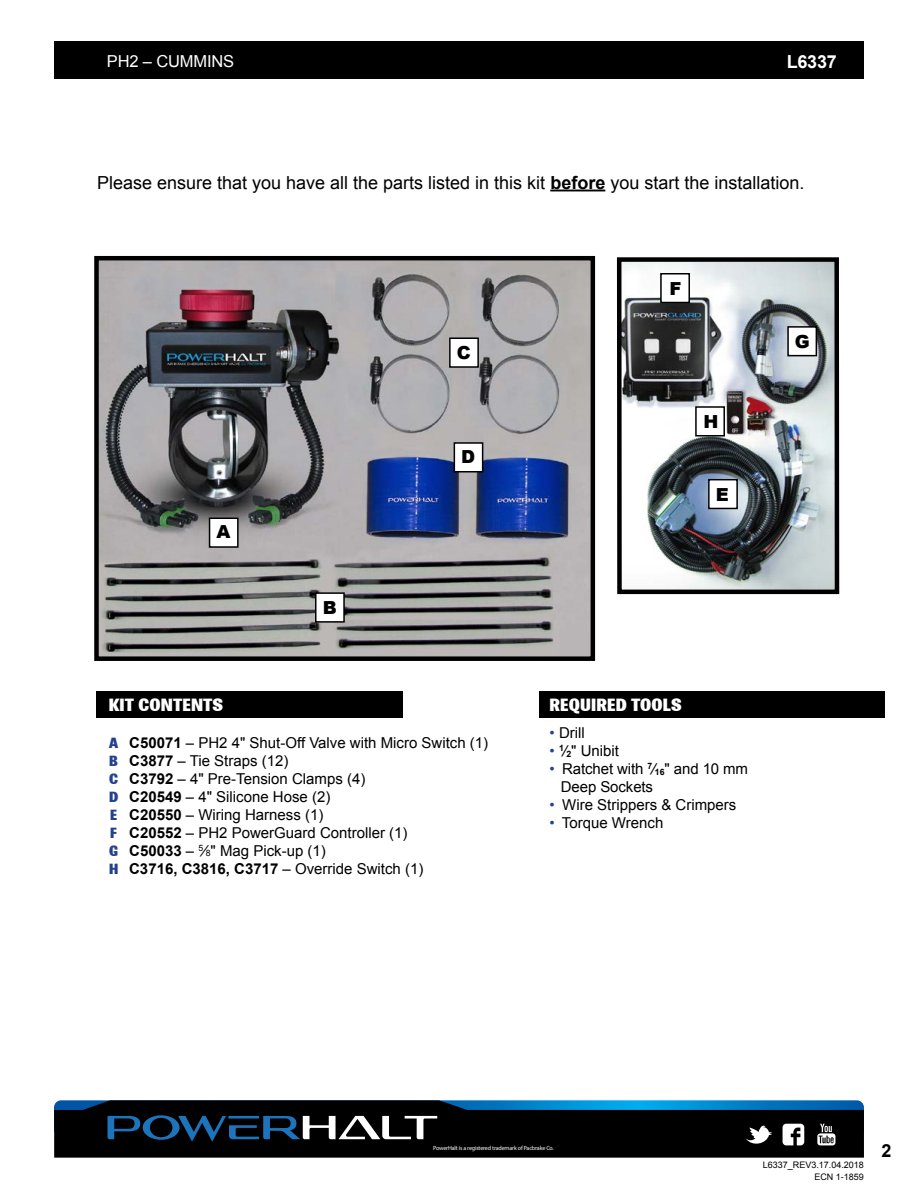
<style>
.page{position:relative;width:918px;height:1188px;background:#fff}
.page>*{position:absolute;margin:0;border:0;box-sizing:border-box;transform-origin:0 0}
.t1{font:18px "Arial";color:#000}
.t2{font:800 18px "Brown";letter-spacing:.01em;color:#fff}
.t3{font:900 18px "Arial";color:#000}
.t4{font:700 18px "Arial";letter-spacing:-.01em;color:#fff}
.t5{font:700 18px "Arial";color:#000}
.t6{font:16.5px "Arial";letter-spacing:-.01em;color:#fff}
.t7{font:15px/18px "Arial";color:#000}
.t8{font:800 15px/18px "Brown";color:#25408f;text-align:justify}
.t9{font:9px/12px "Arial";color:#000;text-align:right}
.t10{font:italic 300 6px "Brown";letter-spacing:-.025em;color:#fff}
.s1{font-weight:700}
.s2{font-size:8.7px}
.s3{color:#25408f}
.s4{font-weight:700;font-size:8.7px}
</style>
<div class="page">
<svg style="left:54px;top:1147px;width:810px;height:11px;background:#080808"></svg>
<div style="left:54px;top:41px;width:810px;height:38px;background:#000"></div>
<svg style="left:54px;top:1100px;width:810px;height:47px;background:#11242f"></svg>
<div style="left:539px;top:691px;width:345px;height:26px;background:#000"></div>
<div style="left:96px;top:692px;width:307px;height:26px;background:#000"></div>
<hr style="left:550px;top:190px;width:55px;height:1px;background:#000">
<img style="left:622px;top:262px;width:212px;height:327px">
<div style="left:617px;top:257px;width:222px;height:337px;border:4px solid #000"></div>
<img style="left:99px;top:261px;width:491px;height:395px">
<div style="left:94px;top:256px;width:501px;height:405px;border:4px solid #000"></div>
<div style="left:661px;top:274px;width:28px;height:29px;background:#fff"></div>
<div style="left:660px;top:273px;width:30px;height:30px;border:2px solid #000"></div>
<div style="left:709px;top:480px;width:28px;height:28px;background:#fff"></div>
<div style="left:708px;top:479px;width:30px;height:30px;border:2px solid #000"></div>
<div style="left:788px;top:327px;width:28px;height:29px;background:#fff"></div>
<div style="left:787px;top:326px;width:30px;height:30px;border:2px solid #000"></div>
<div style="left:696px;top:407px;width:28px;height:29px;background:#fff"></div>
<div style="left:695px;top:406px;width:30px;height:30px;border:2px solid #000"></div>
<div style="left:454px;top:443px;width:29px;height:29px;background:#fff"></div>
<div style="left:454px;top:442px;width:29px;height:30px;border:2px solid #000"></div>
<div style="left:450px;top:338px;width:28px;height:29px;background:#fff"></div>
<div style="left:449px;top:338px;width:30px;height:30px;border:2px solid #000"></div>
<div style="left:210px;top:518px;width:28px;height:29px;background:#fff"></div>
<div style="left:209px;top:518px;width:30px;height:30px;border:2px solid #000"></div>
<div style="left:316px;top:593px;width:28px;height:29px;background:#fff"></div>
<div style="left:315px;top:592px;width:30px;height:31px;border:2px solid #000"></div>
<p class="t6" style="left:107px;top:51px;width:129px">PH2 – CUMMINS</p>
<p class="t4" style="left:787px;top:50px;width:52px">L6337</p>
<p class="t1" style="left:97px;top:170px;width:709px">Please ensure that you have all the parts listed in this kit <span class="s1">before</span> you start the installation.</p>
<p class="t3" style="left:216px;top:518px;width:16px">A</p>
<p class="t3" style="left:323px;top:594px;width:16px">B</p>
<p class="t3" style="left:457px;top:340px;width:16px">C</p>
<p class="t3" style="left:461px;top:444px;width:16px">D</p>
<p class="t3" style="left:669px;top:275px;width:14px">F</p>
<p class="t3" style="left:703px;top:408px;width:16px">H</p>
<p class="t3" style="left:716px;top:481px;width:14px">E</p>
<p class="t2" style="left:109px;top:695px;width:115px">KIT CONTENTS</p>
<p class="t2" style="left:549px;top:695px;width:134px">REQUIRED TOOLS</p>
<p class="t8" style="left:109px;top:733px;width:11px">A B C D E F G H</p>
<p class="t7" style="left:129px;top:733px;width:361px"><span class="s1">C50071</span> – PH2 4" Shut-Off Valve with Micro Switch (1)<br><span class="s1">C3877</span> – Tie Straps (12)<br><span class="s1">C3792</span> – 4" Pre-Tension Clamps (4)<br><span class="s1">C20549</span> – 4" Silicone Hose (2)<br><span class="s1">C20550</span> – Wiring Harness (1)<br><span class="s1">C20552</span> – PH2 PowerGuard Controller (1)<br><span class="s1">C50033</span> – <sup>5</sup>⁄<span class="s2">8</span>" Mag Pick-up (1)<br><span class="s1">C3716, C3816, C3717</span> – Override Switch (1)</p>
<p class="t7" style="left:549px;top:724px;width:37px"><span class="s3">•</span> Drill</p>
<p class="t7" style="left:549px;top:742px;width:71px"><span class="s3">•</span> <sup>1</sup><span class="s1">⁄</span><span class="s4">2</span>" Unibit</p>
<p class="t7" style="left:561px;top:760px;width:189px;text-indent:-11px"><span class="s3">•</span> Ratchet with <sup>7</sup><span class="s1">⁄</span><span class="s4">16</span>" and 10 mm<br>Deep Sockets</p>
<p class="t7" style="left:549px;top:796px;width:188px"><span class="s3">•</span> Wire Strippers &amp; Crimpers</p>
<p class="t7" style="left:549px;top:814px;width:115px"><span class="s3">•</span> Torque Wrench</p>
<p class="t3" style="left:795px;top:328px;width:16px">G</p>
<p class="t10" style="left:433px;top:1144px;width:122px">PowerHalt is a registered trademark of Pacbrake Co.</p>
<p class="t5" style="left:881px;top:1139px;width:12px">2</p>
<p class="t9" style="left:763px;top:1158px;width:103px">L6337_REV3.17.04.2018<br>ECN 1-1859</p>
</div>
